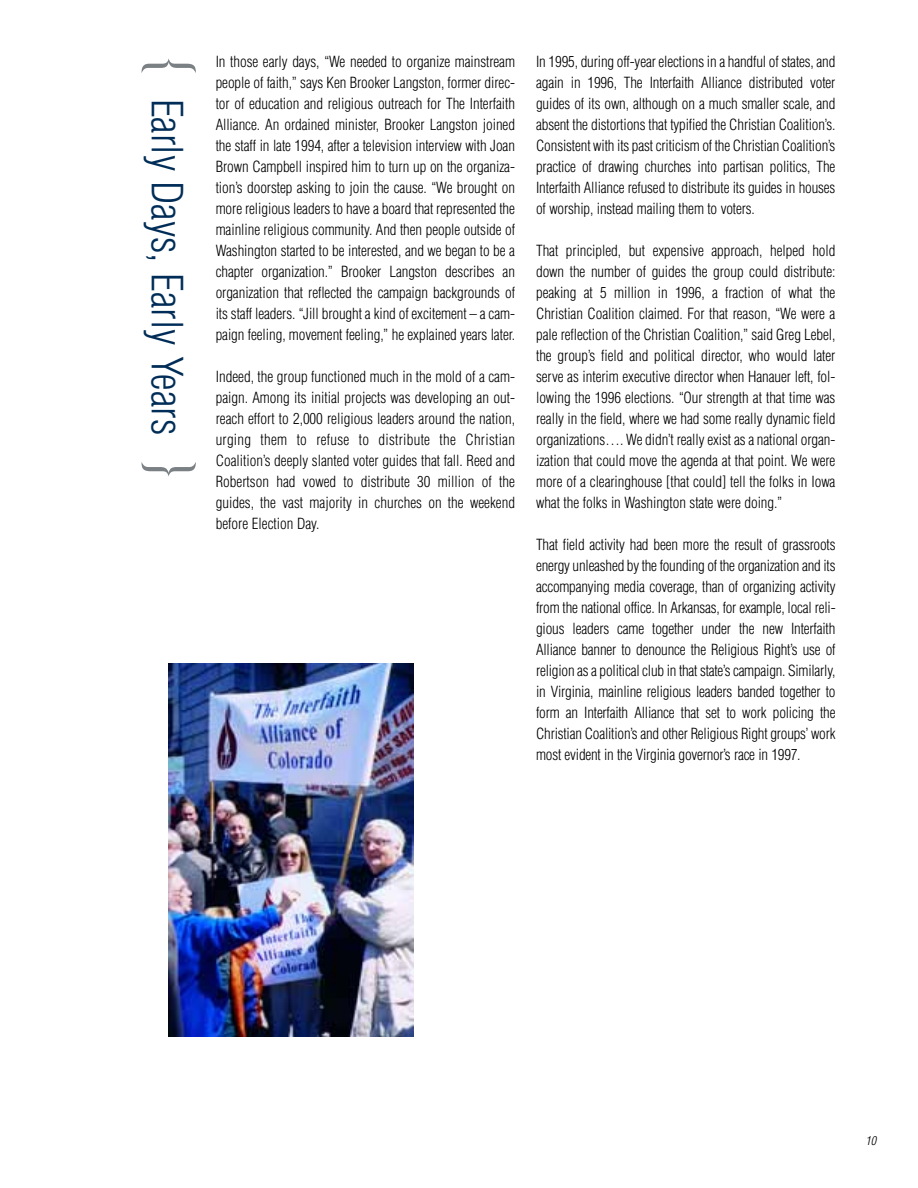
<style>
.page{position:relative;width:918px;height:1188px;background:#fff}
.page>*{position:absolute;margin:0;border:0;box-sizing:border-box;transform-origin:0 0}
.t1{font:300 condensed 42px "Helvetica";color:#002d57}
.t2{font:300 condensed 15px/21px "Helvetica";letter-spacing:-.005em;color:#000;text-align:justify}
.t3{font:italic 300 condensed 12px "Helvetica";color:#000}
.s1{font-size:63px;color:#7a8083}
</style>
<div class="page">
<img style="left:169px;top:663px;width:245px;height:373px">
<h1 class="t1" style="left:183px;top:56px;width:425px;rotate:90deg"><span class="s1">{</span> Early Days, Early Years <span class="s1">}</span></h1>
<p class="t2" style="left:216px;top:52px;width:301px">In those early days, “We needed to organize mainstream people of faith,” says Ken Brooker Langston, former direc&shy;tor of education and religious outreach for The Interfaith Alliance. An ordained minister, Brooker Langston joined the staff in late 1994, after a television interview with Joan Brown Campbell inspired him to turn up on the organiza&shy;tion’s doorstep asking to join the cause. “We brought on more religious leaders to have a board that represented the mainline religious community. And then people outside of Washington started to be interested, and we began to be a chapter organization.” Brooker Langston describes an organization that reflected the campaign backgrounds of its staff leaders. “Jill brought a kind of excitement – a cam&shy;paign feeling, movement feeling,” he explained years later.</p>
<p class="t2" style="left:216px;top:367px;width:301px">Indeed, the group functioned much in the mold of a cam&shy;paign. Among its initial projects was developing an out&shy;reach effort to 2,000 religious leaders around the nation, urging them to refuse to distribute the Christian Coalition’s deeply slanted voter guides that fall. Reed and Robertson had vowed to distribute 30 million of the guides, the vast majority in churches on the weekend before Election Day.</p>
<p class="t2" style="left:536px;top:52px;width:301px">In 1995, during off-year elections in a handful of states, and again in 1996, The Interfaith Alliance distributed voter guides of its own, although on a much smaller scale, and absent the distortions that typified the Christian Coalition’s.<br>Consistent with its past criticism of the Christian Coalition’s practice of drawing churches into partisan politics, The Interfaith Alliance refused to distribute its guides in houses of worship, instead mailing them to voters.</p>
<p class="t2" style="left:536px;top:241px;width:301px">That principled, but expensive approach, helped hold down the number of guides the group could distribute: peaking at 5 million in 1996, a fraction of what the Christian Coalition claimed. For that reason, “We were a pale reflection of the Christian Coalition,” said Greg Lebel, the group’s field and political director, who would later serve as interim executive director when Hanauer left, fol&shy;lowing the 1996 elections. “Our strength at that time was really in the field, where we had some really dynamic field organizations…. We didn’t really exist as a national organ&shy;ization that could move the agenda at that point. We were more of a clearinghouse [that could] tell the folks in Iowa what the folks in Washington state were doing.”</p>
<p class="t2" style="left:536px;top:535px;width:301px">That field activity had been more the result of grassroots energy unleashed by the founding of the organization and its accompanying media coverage, than of organizing activity from the national office. In Arkansas, for example, local reli&shy;gious leaders came together under the new Interfaith Alliance banner to denounce the Religious Right’s use of religion as a political club in that state’s campaign. Similarly, in Virginia, mainline religious leaders banded together to form an Interfaith Alliance that set to work policing the Christian Coalition’s and other Religious Right groups’ work most evident in the Virginia governor’s race in 1997.</p>
<p class="t3" style="left:866px;top:1136px;width:15px">10</p>
</div>
